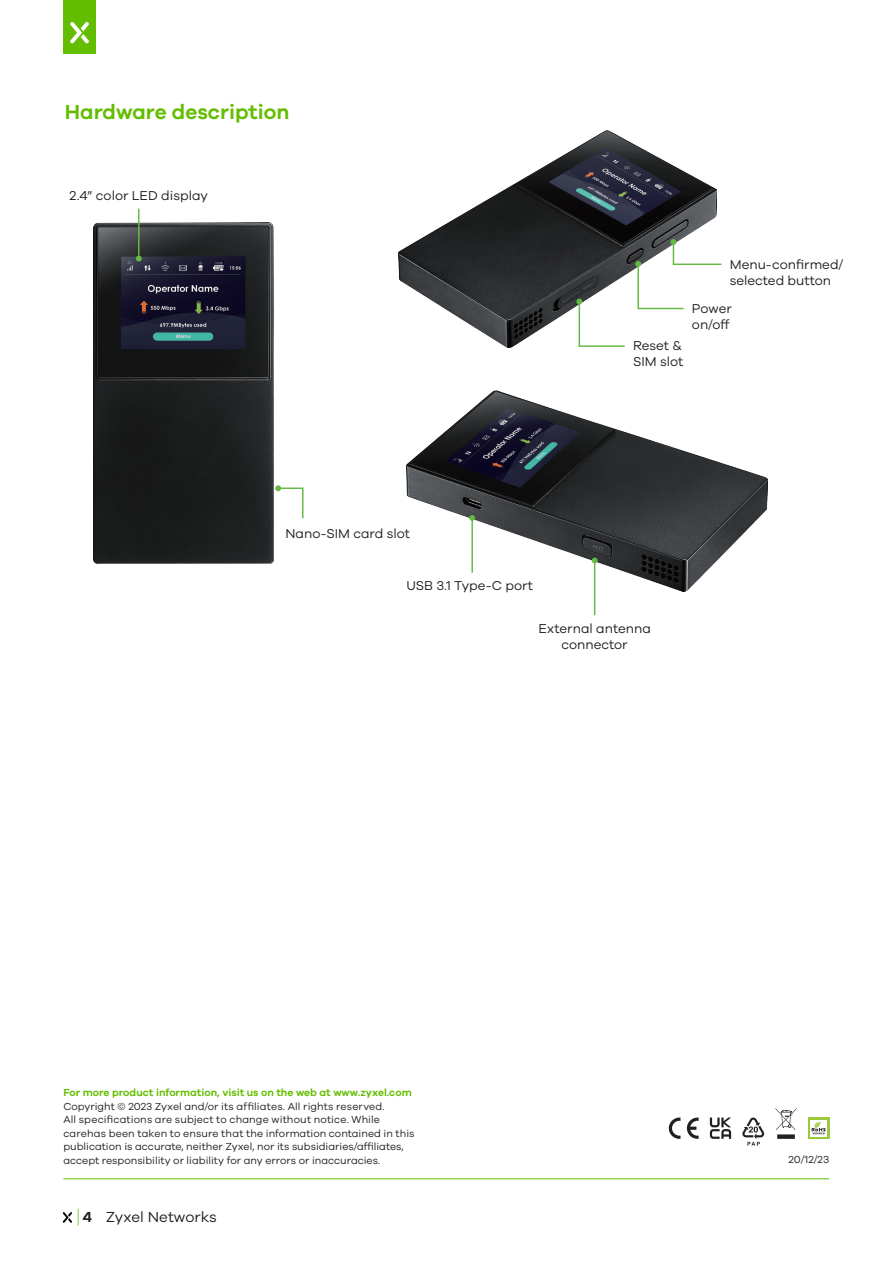
<style>
.page{position:relative;width:893px;height:1263px;background:#fff}
.page>*{position:absolute;margin:0;border:0;box-sizing:border-box;transform-origin:0 0}
.t1{font:600 21px "Galano Grotesque";color:#64be00}
.t2{font:15px "Galano Grotesque";color:#231f20}
.t3{font:13.2px/15.9px "Galano Grotesque";color:#231f20}
.t4{font:10.5px/13.5px "Galano Grotesque";color:#231f20}
.t5{font:600 10.5px "Galano Grotesque";color:#64be00}
.s1{font-weight:600}
</style>
<div class="page">
<hr style="left:63px;top:1178px;width:766px;height:1px;background:#64be00">
<svg style="left:78px;top:1209px;width:1px;height:17px"></svg>
<svg style="left:63px;top:1212px;width:9px;height:11px"></svg>
<div style="left:63px;top:0;width:33px;height:54px;background:#64be00"></div>
<svg style="left:70px;top:22px;width:19px;height:21px"></svg>
<svg style="left:669px;top:1117px;width:11px;height:22px"></svg>
<svg style="left:687px;top:1117px;width:12px;height:22px"></svg>
<svg style="left:808px;top:1117px;width:21px;height:22px"></svg>
<svg style="left:810px;top:1120px;width:17px;height:16px"></svg>
<svg style="left:811px;top:1121px;width:15px;height:13px"></svg>
<svg style="left:775px;top:1108px;width:22px;height:31px"></svg>
<svg style="left:742px;top:1117px;width:22px;height:29px"></svg>
<svg style="left:710px;top:1117px;width:21px;height:22px"></svg>
<img style="left:407px;top:391px;width:360px;height:200px">
<svg style="left:469px;top:515px;width:6px;height:6px"></svg>
<hr style="left:471px;top:518px;width:2px;height:55px;background:#65ba45">
<img style="left:94px;top:222px;width:179px;height:341px">
<svg style="left:136px;top:256px;width:6px;height:5px"></svg>
<hr style="left:138px;top:209px;width:2px;height:49px;background:#65ba45">
<svg style="left:592px;top:557px;width:6px;height:6px"></svg>
<hr style="left:594px;top:561px;width:1px;height:54px;background:#65ba45">
<img style="left:398px;top:130px;width:318px;height:217px">
<svg style="left:576px;top:299px;width:50px;height:48px"></svg>
<svg style="left:635px;top:239px;width:87px;height:71px"></svg>
<svg style="left:275px;top:485px;width:29px;height:34px"></svg>
<p class="t1" style="left:65px;top:99px;width:226px">Hardware description</p>
<p class="t3" style="left:70px;top:187px;width:140px">2.4” color LED display</p>
<p class="t3" style="left:633px;top:337px;width:52px">Reset &amp;<br>SIM slot</p>
<p class="t3" style="left:730px;top:256px;width:115px">Menu-confirmed/ selected button</p>
<p class="t3" style="left:692px;top:301px;width:41px">Power on/off</p>
<p class="t3" style="left:286px;top:526px;width:126px">Nano-SIM card slot</p>
<p class="t3" style="left:406px;top:577px;width:128px">USB 3.1 Type-C port</p>
<p class="t3" style="left:538px;top:620px;width:114px;text-align:center">External antenna connector</p>
<p class="t5" style="left:63px;top:1086px;width:350px">For more product information, visit us on the web at www.zyxel.com</p>
<p class="t4" style="left:63px;top:1099px;width:353px">Copyright © 2023 Zyxel and/or its affiliates. All rights reserved.<br>All specifications are subject to change without notice. While carehas been taken to ensure that the information contained in this publication is accurate, neither Zyxel, nor its subsidiaries/affiliates, accept responsibility or liability for any errors or inaccuracies.</p>
<h2 class="t2" style="left:83px;top:1208px;width:135px"><span class="s1">4</span> Zyxel Networks</h2>
<p class="t4" style="left:788px;top:1152px;width:42px">20/12/23</p>
</div>
